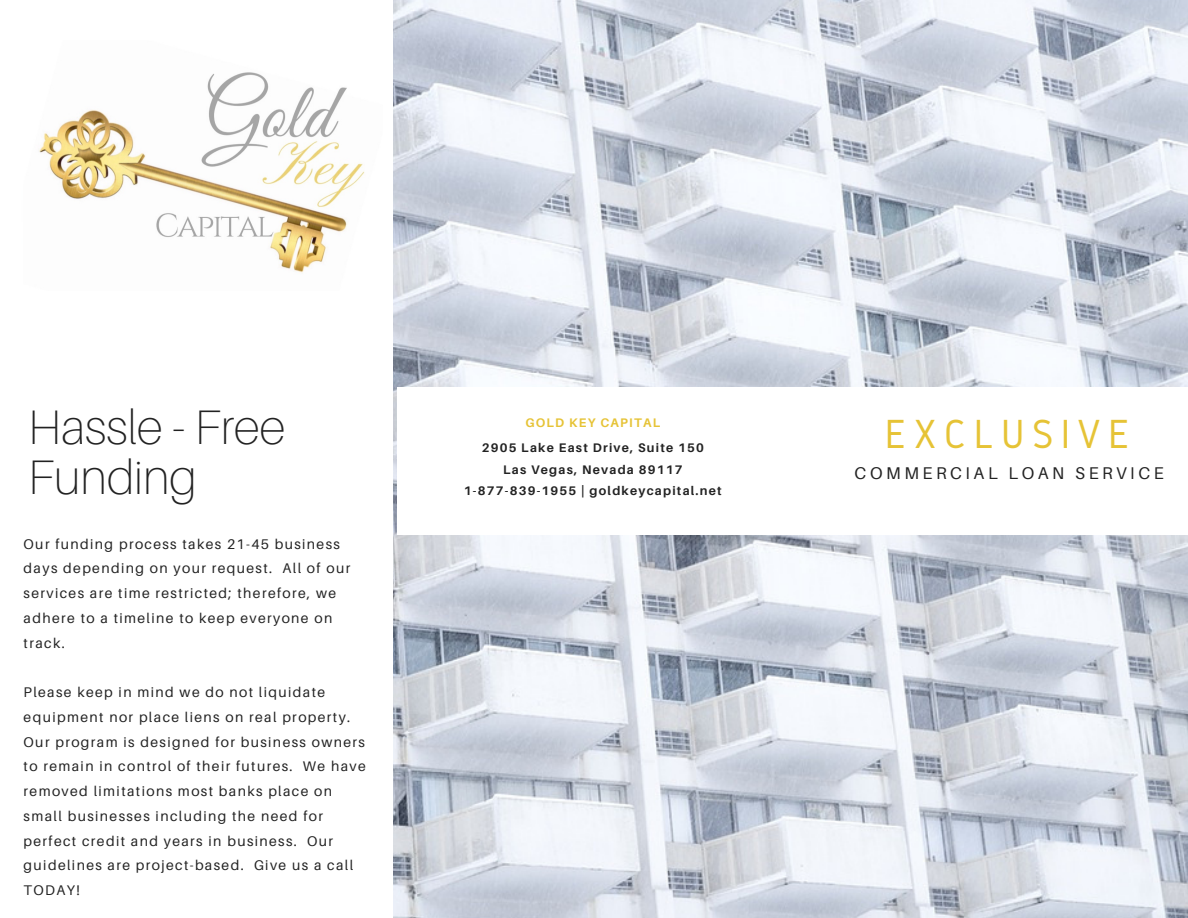
<style>
.page{position:relative;width:1188px;height:918px;background:#fff}
.page>*{position:absolute;margin:0;border:0;box-sizing:border-box;transform-origin:0 0}
.t1{font:100 48.45px "Aileron";color:#222}
.t2{font:42.3px "Gidole";letter-spacing:.175em;color:#e6c336}
.t3{font:16.95px "Aileron";letter-spacing:.21em;color:#222}
.t4{font:13.95px/24.8px "Aileron";letter-spacing:.1em;color:#222}
.t5{font:700 12.45px/21.3px "Aileron";letter-spacing:.1em;color:#222;text-align:center}
.t6{font:700 12.45px "Aileron";letter-spacing:.1em;color:#e6c336}
</style>
<div class="page">
<img style="left:394px;top:0;width:794px;height:918px">
<div style="left:397px;top:387px;width:791px;height:147px;background:#fff"></div>
<img style="left:39px;top:72px;width:326px;height:201px">
<h1 class="t1" style="left:28px;top:397px;width:259px">Hassle - Free</h1>
<p class="t6" style="left:525px;top:415px;width:136px">GOLD KEY CAPITAL</p>
<h1 class="t1" style="left:28px;top:447px;width:170px">Funding</h1>
<p class="t4" style="left:24px;top:531px;width:328px">Our funding process takes 21-45 business days depending on your request. All of our services are time restricted; therefore, we adhere to a timeline to keep everyone on track.</p>
<p class="t4" style="left:24px;top:680px;width:344px">Please keep in mind we do not liquidate equipment nor place liens on real property.<br>Our program is designed for business owners to remain in control of their futures. We have removed limitations most banks place on small businesses including the need for perfect credit and years in business. Our guidelines are project-based. Give us a call TODAY!</p>
<p class="t5" style="left:464px;top:437px;width:259px">2905 Lake East Drive, Suite 150<br>Las Vegas, Nevada 89117<br>1-877-839-1955 | goldkeycapital.net</p>
<h2 class="t2" style="left:885px;top:410px;width:246px">EXCLUSIVE</h2>
<p class="t3" style="left:855px;top:462px;width:311px">COMMERCIAL LOAN SERVICE</p>
</div>
